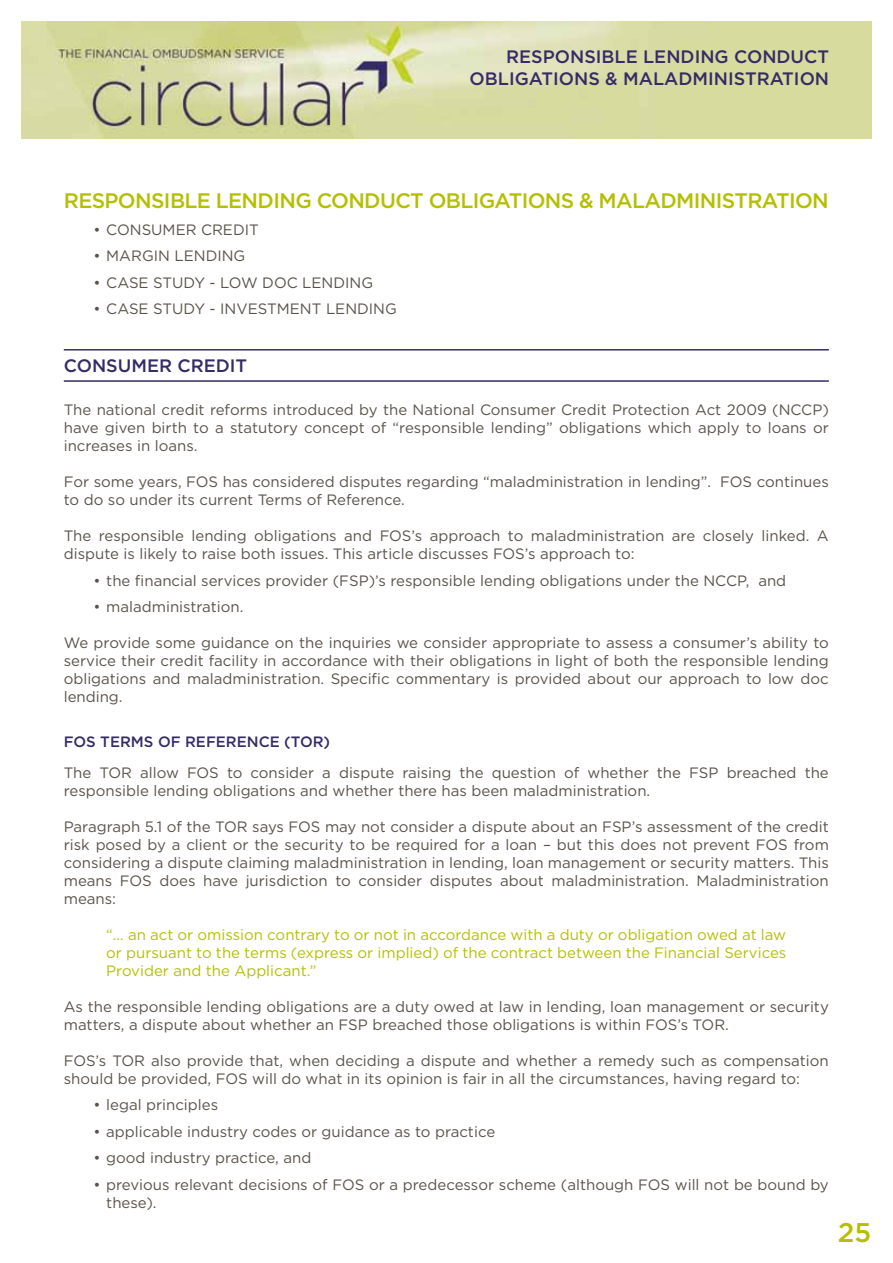
<style>
.page{position:relative;width:893px;height:1263px;background:#fff}
.page>*{position:absolute;margin:0;border:0;box-sizing:border-box;transform-origin:0 0}
.t1{font:500 27px "Gotham";color:#b5bf00}
.t2{font:500 21px "Gotham";letter-spacing:-.03em;color:#b5bf00}
.t3{font:500 18px "Gotham";color:#352b67}
.t4{font:15px/18px "Gotham";color:#59534a}
.t5{font:15px/18px "Gotham";color:#b5bf00;text-align:justify}
.t6{font:500 15px "Gotham";color:#352b67}
</style>
<div class="page">
<img style="left:21px;top:21px;width:851px;height:117px">
<hr style="left:64px;top:349px;width:765px;height:1px;background:#352b67">
<hr style="left:64px;top:380px;width:765px;height:2px;background:#352b67">
<p class="t3" style="left:506px;top:45px;width:61px">RESPONSI</p>
<p class="t3" style="left:602px;top:45px;width:147px">BLE LEN DING CON</p>
<p class="t3" style="left:776px;top:45px;width:28px">DUCT</p>
<p class="t3" style="left:470px;top:67px;width:72px">OBLIGATIONS</p>
<p class="t3" style="left:605px;top:67px;width:100px">&amp; MALADMINISTRATION</p>
<h2 class="t2" style="left:64px;top:187px;width:68px">RESPONSI</h2>
<h2 class="t2" style="left:170px;top:187px;width:163px">BLE LEN DING CON</h2>
<h2 class="t2" style="left:364px;top:187px;width:31px">DUCT</h2>
<h2 class="t2" style="left:429px;top:187px;width:80px">OBLIGATIONS</h2>
<h2 class="t2" style="left:579px;top:187px;width:111px">&amp; MALADMINISTRATION</h2>
<p class="t4" style="left:94px;top:220px;width:36px">• Cons</p>
<p class="t4" style="left:151px;top:220px;width:23px">umer</p>
<p class="t4" style="left:201px;top:220px;width:21px">Credit</p>
<p class="t4" style="left:94px;top:247px;width:37px">• Margin</p>
<p class="t4" style="left:174px;top:247px;width:11px">Lending</p>
<p class="t4" style="left:94px;top:273px;width:35px">• Case</p>
<p class="t4" style="left:153px;top:273px;width:80px">Study - Low</p>
<p class="t4" style="left:262px;top:273px;width:51px">Doc Lending</p>
<p class="t4" style="left:94px;top:300px;width:35px">• Case</p>
<p class="t4" style="left:153px;top:300px;width:106px">Study - Investment</p>
<p class="t4" style="left:326px;top:300px;width:11px">Lending</p>
<p class="t3" style="left:64px;top:354px;width:28px">CONSUMER</p>
<p class="t3" style="left:177px;top:354px;width:61px">CREDIT</p>
<p class="t4" style="left:64px;top:401px;width:767px;text-align:justify">The national credit reforms introduced by the National Consumer Credit Protection Act 2009 (NCCP) have given birth to a statutory concept of “responsible lending” obligations which apply to loans or increases in loans.</p>
<p class="t4" style="left:64px;top:473px;width:767px">For some years, FOS has considered disputes regarding “maladministration in lending”. FOS continues to do so under its current Terms of Reference.</p>
<p class="t4" style="left:64px;top:527px;width:766px">The responsible lending obligations and FOS’s approach to maladministration are closely linked. A dispute is likely to raise both issues. This article discusses FOS’s approach to:</p>
<p class="t4" style="left:94px;top:571px;width:694px">• the financial services provider (FSP)’s responsible lending obligations under the NCCP, and</p>
<p class="t4" style="left:94px;top:598px;width:151px">• maladministration.</p>
<p class="t4" style="left:64px;top:634px;width:767px;text-align:justify">We provide some guidance on the inquiries we consider appropriate to assess a consumer’s ability to service their credit facility in accordance with their obligations in light of both the responsible lending obligations and maladministration. Specific commentary is provided about our approach to low doc lending.</p>
<p class="t6" style="left:64px;top:732px;width:58px">FOS TERMS</p>
<p class="t6" style="left:158px;top:732px;width:70px">OF REFERENCE</p>
<p class="t6" style="left:284px;top:732px;width:47px">(TOR)</p>
<p class="t4" style="left:64px;top:763px;width:767px">The TOR allow FOS to consider a dispute raising the question of whether the FSP breached the responsible lending obligations and whether there has been maladministration.</p>
<p class="t4" style="left:64px;top:817px;width:767px;text-align:justify">Paragraph 5.1 of the TOR says FOS may not consider a dispute about an FSP’s assessment of the credit risk posed by a client or the security to be required for a loan – but this does not prevent FOS from considering a dispute claiming maladministration in lending, loan management or security matters. This means FOS does have jurisdiction to consider disputes about maladministration. Maladministration means:</p>
<p class="t5" style="left:106px;top:925px;width:681px">“… an act or omission contrary to or not in accordance with a duty or obligation owed at law or pursuant to the terms (express or implied) of the contract between the Financial Services Provider and the Applicant.”</p>
<p class="t4" style="left:64px;top:997px;width:767px">As the responsible lending obligations are a duty owed at law in lending, loan management or security matters, a dispute about whether an FSP breached those obligations is within FOS’s TOR.</p>
<p class="t4" style="left:64px;top:1051px;width:766px">FOS’s TOR also provide that, when deciding a dispute and whether a remedy such as compensation should be provided, FOS will do what in its opinion is fair in all the circumstances, having regard to:</p>
<p class="t4" style="left:94px;top:1095px;width:126px">• legal principles</p>
<p class="t4" style="left:94px;top:1122px;width:403px">• applicable industry codes or guidance as to practice</p>
<p class="t4" style="left:94px;top:1148px;width:219px">• good industry practice, and</p>
<p class="t4" style="left:106px;top:1175px;width:724px;text-indent:-13px">• previous relevant decisions of FOS or a predecessor scheme (although FOS will not be bound by these).</p>
<h1 class="t1" style="left:838px;top:1215px;width:35px">25</h1>
</div>
